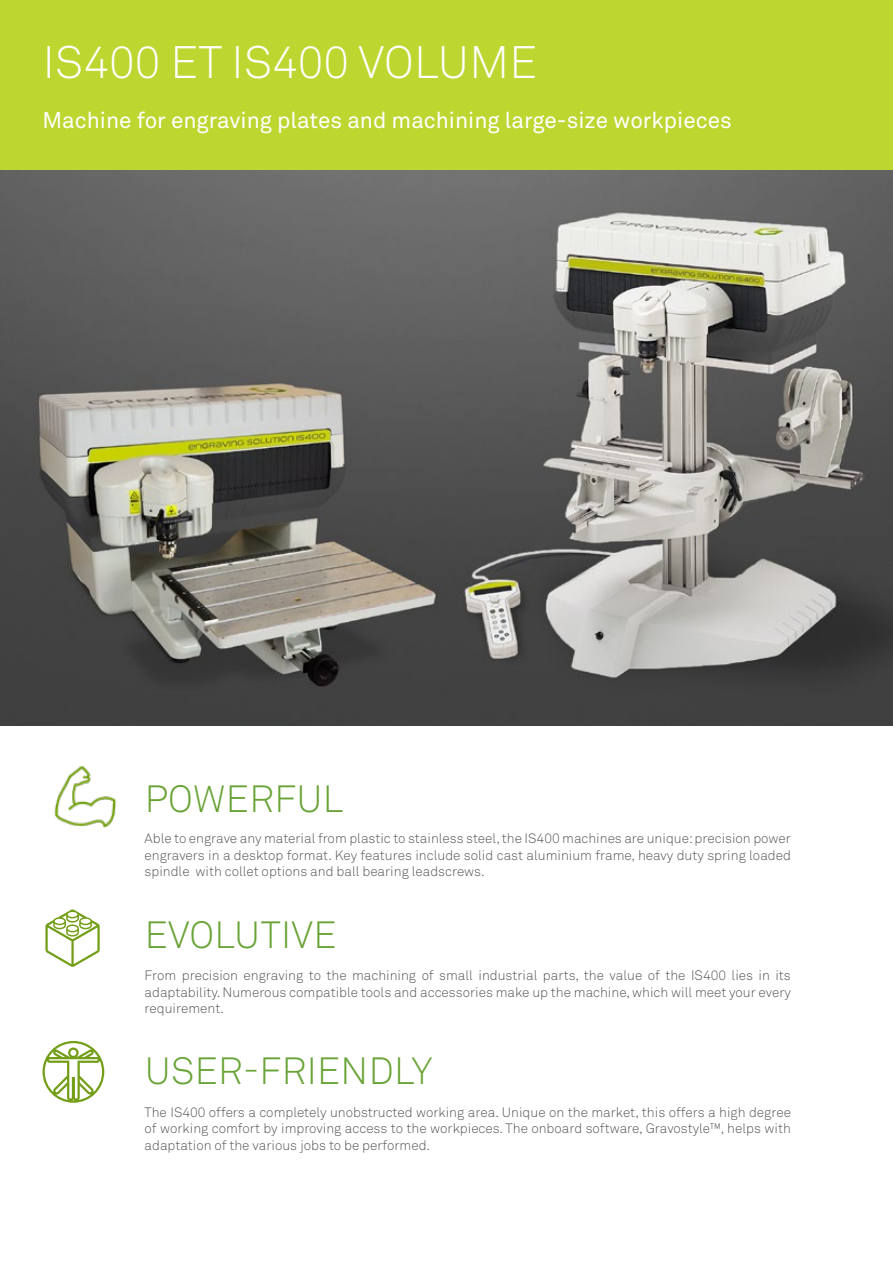
<style>
.page{position:relative;width:893px;height:1263px;background:#fff}
.page>*{position:absolute;margin:0;border:0;box-sizing:border-box;transform-origin:0 0}
.t1{font:300 45px "Akkurat Std";letter-spacing:.005em;color:#fff}
.t2{font:300 37.5px "Akkurat Std";letter-spacing:.01em;color:#68a335}
.t3{font:22.5px "Akkurat Std";color:#fff}
.t4{font:300 13.5px/16.5px "Akkurat Std";color:#57585a;text-align:justify}
</style>
<div class="page">
<div style="left:0;top:0;width:893px;height:170px;background:#bed630"></div>
<svg style="left:43px;top:1041px;width:61px;height:62px"></svg>
<img style="left:0;top:170px;width:893px;height:555px">
<svg style="left:45px;top:909px;width:55px;height:58px"></svg>
<img style="left:54px;top:766px;width:63px;height:62px">
<h1 class="t1" style="left:43px;top:35px;width:496px">IS400 ET IS400 VOLUME</h1>
<h3 class="t3" style="left:43px;top:107px;width:691px">Machine for engraving plates and machining large-size workpieces</h3>
<h2 class="t2" style="left:145px;top:776px;width:200px">POWERFUL</h2>
<p class="t4" style="left:145px;top:830px;width:648px">Able to engrave any material from plastic to stainless steel, the IS400 machines are unique: precision power engravers in a desktop format. Key features include solid cast aluminium frame, heavy duty spring loaded spindle with collet options and ball bearing leadscrews.</p>
<h2 class="t2" style="left:145px;top:913px;width:193px">EVOLUTIVE</h2>
<p class="t4" style="left:145px;top:967px;width:648px">From precision engraving to the machining of small industrial parts, the value of the IS400 lies in its adaptability. Numerous compatible tools and accessories make up the machine, which will meet your every requirement.</p>
<h2 class="t2" style="left:145px;top:1048px;width:289px">USER-FRIENDLY</h2>
<p class="t4" style="left:145px;top:1104px;width:648px">The IS400 offers a completely unobstructed working area. Unique on the market, this offers a high degree of working comfort by improving access to the workpieces. The onboard software, Gravostyle™, helps with adaptation of the various jobs to be performed.</p>
</div>
